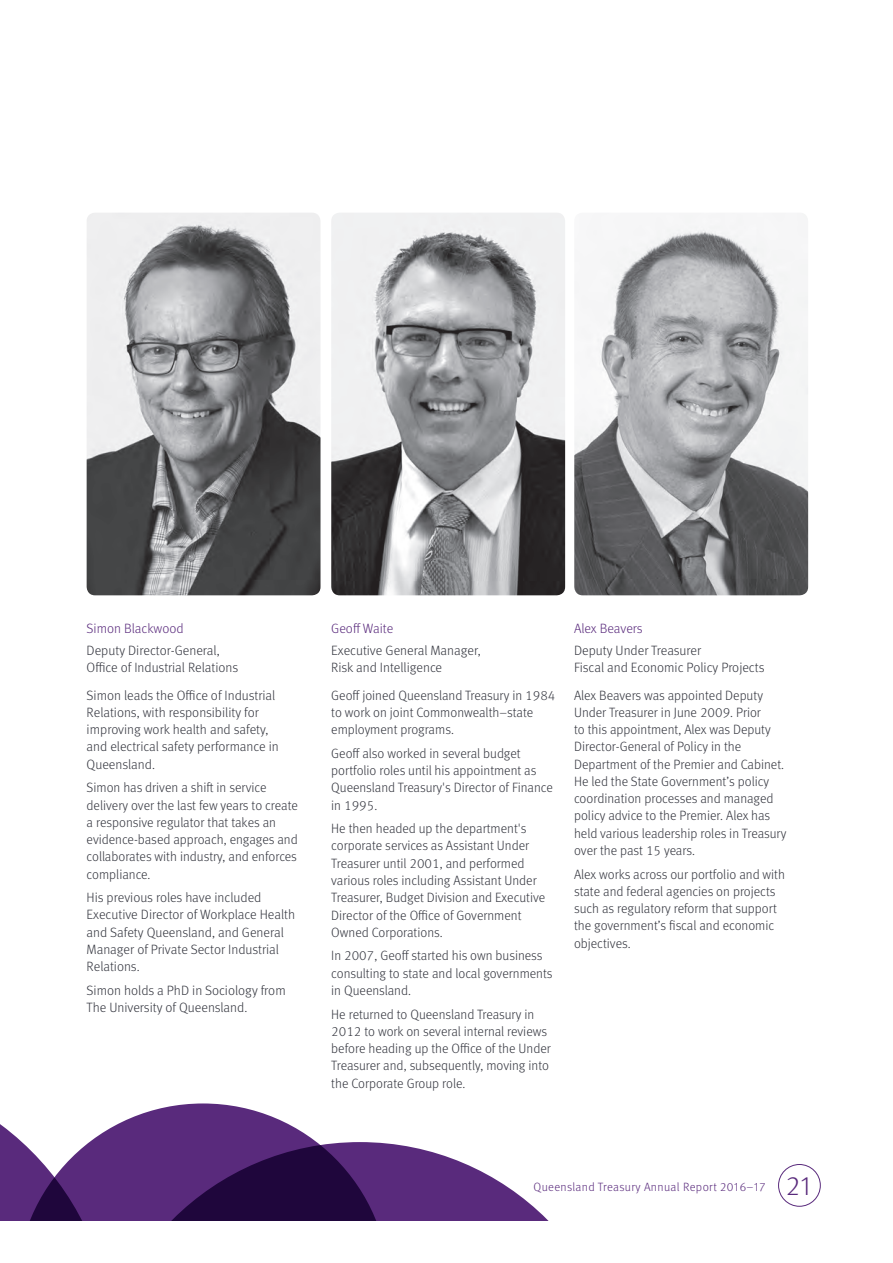
<style>
.page{position:relative;width:893px;height:1263px;background:#fff}
.page>*{position:absolute;margin:0;border:0;box-sizing:border-box;transform-origin:0 0}
.t1{font:300 27px "Meta OT";color:#592a7c}
.t2{font:300 13.5px/17.2px "Meta OT";color:#33353e}
.t3{font:300 13.5px "Meta OT";color:#592a7c}
.t4{font:300 12px "Meta OT";letter-spacing:.03em;color:#592a7c}
</style>
<div class="page">
<svg style="left:0;top:1103px;width:548px;height:117px"></svg>
<div style="left:778px;top:1164px;width:43px;height:42px;border:1px solid #592a7c;border-radius:50%"></div>
<img style="left:87px;top:213px;width:233px;height:382px">
<img style="left:331px;top:213px;width:234px;height:382px">
<img style="left:574px;top:213px;width:234px;height:382px">
<div style="left:331px;top:623px;width:227px;height:497px;background:#fff"></div>
<p class="t3" style="left:87px;top:620px;width:99px">Simon Blackwood</p>
<p class="t2" style="left:87px;top:641px;width:153px">Deputy Director-General,<br>Office of Industrial Relations</p>
<p class="t2" style="left:87px;top:687px;width:194px">Simon leads the Office of Industrial<br>Relations, with responsibility for improving work health and safety, and electrical safety performance in<br>Queensland.</p>
<p class="t2" style="left:87px;top:779px;width:213px">Simon has driven a shift in service delivery over the last few years to create a responsive regulator that takes an evidence-based approach, engages and collaborates with industry, and enforces compliance.</p>
<p class="t2" style="left:87px;top:889px;width:210px">His previous roles have included<br>Executive Director of Workplace Health and Safety Queensland, and General<br>Manager of Private Sector Industrial<br>Relations.</p>
<p class="t2" style="left:87px;top:982px;width:201px">Simon holds a PhD in Sociology from<br>The University of Queensland.</p>
<p class="t3" style="left:331px;top:620px;width:64px">Geoff Waite</p>
<p class="t2" style="left:331px;top:641px;width:151px">Executive General Manager,<br>Risk and Intelligence</p>
<p class="t2" style="left:331px;top:687px;width:226px">Geoff joined Queensland Treasury in 1984 to work on joint Commonwealth–state employment programs.</p>
<p class="t2" style="left:331px;top:745px;width:223px">Geoff also worked in several budget portfolio roles until his appointment as<br>Queensland Treasury's Director of Finance in 1995.</p>
<p class="t2" style="left:331px;top:820px;width:216px">He then headed up the department's corporate services as Assistant Under Treasurer until 2001, and performed various roles including Assistant Under Treasurer, Budget Division and Executive Director of the Office of Government Owned Corporations.</p>
<p class="t2" style="left:331px;top:947px;width:223px">In 2007, Geoff started his own business consulting to state and local governments in Queensland.</p>
<p class="t2" style="left:331px;top:1005px;width:221px">He returned to Queensland Treasury in 2012 to work on several internal reviews before heading up the Office of the Under Treasurer and, subsequently, moving into the Corporate Group role.</p>
<p class="t3" style="left:574px;top:620px;width:70px">Alex Beavers</p>
<p class="t2" style="left:574px;top:641px;width:192px">Deputy Under Treasurer<br>Fiscal and Economic Policy Projects</p>
<p class="t2" style="left:574px;top:687px;width:214px">Alex Beavers was appointed Deputy Under Treasurer in June 2009. Prior<br>to this appointment, Alex was Deputy Director-General of Policy in the Department of the Premier and Cabinet.<br>He led the State Government’s policy coordination processes and managed policy advice to the Premier. Alex has held various leadership roles in Treasury over the past 15 years.</p>
<p class="t2" style="left:574px;top:865px;width:212px">Alex works across our portfolio and with state and federal agencies on projects such as regulatory reform that support the government’s fiscal and economic objectives.</p>
<p class="t4" style="left:533px;top:1180px;width:233px">Queensland Treasury Annual Report 2016–17</p>
<h1 class="t1" style="left:786px;top:1170px;width:28px">21</h1>
</div>
